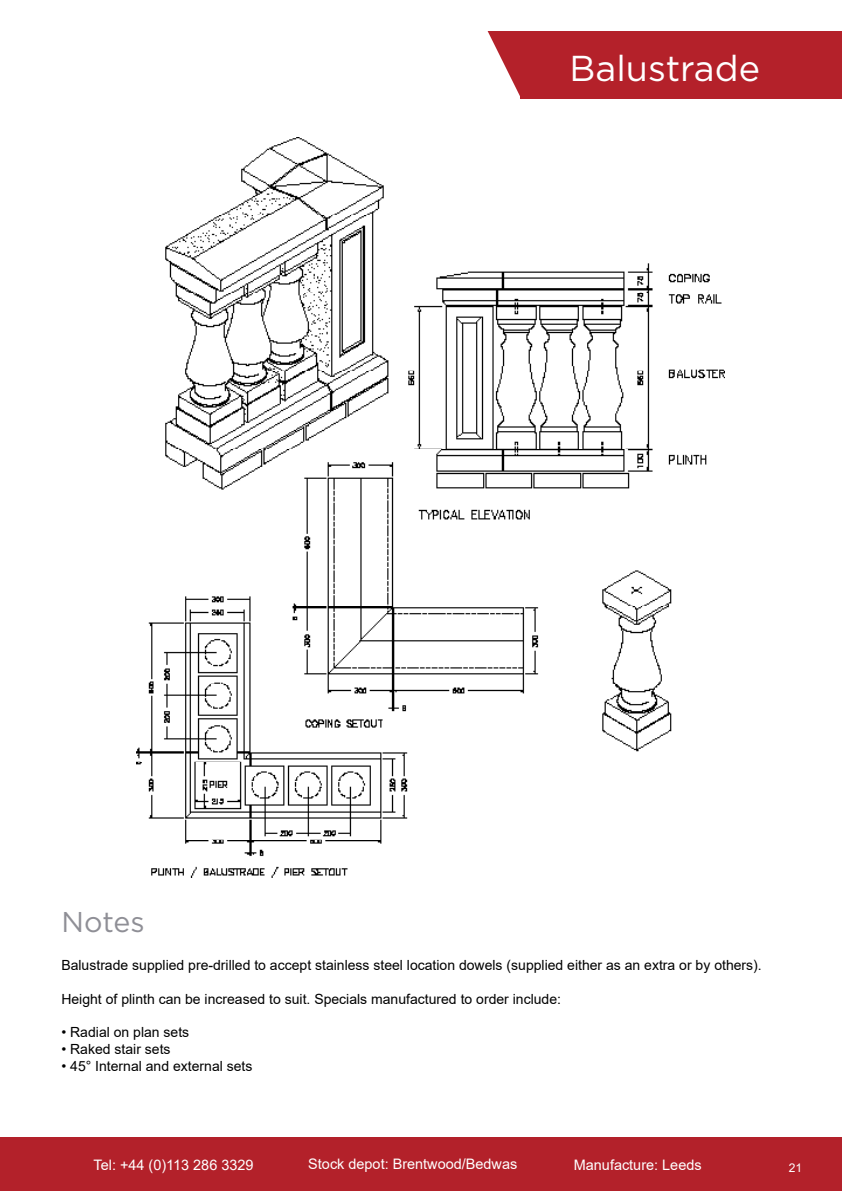
<style>
.page{position:relative;width:842px;height:1191px;background:#fff}
.page>*{position:absolute;margin:0;border:0;box-sizing:border-box;transform-origin:0 0}
.t1{font:36px "Gotham";color:#fff}
.t2{font:28.6px "Gotham";color:#8f8f96}
.t3{font:14.5px "Arial";color:#fff}
.t4{font:14px "Arial";color:#000}
.t5{font:12px "Arial";color:#fff}
</style>
<div class="page">
<div style="left:0;top:1137px;width:842px;height:54px;background:#b3212a"></div>
<div style="left:521px;top:31px;width:321px;height:67px;background:#b4212a"></div>
<svg style="left:488px;top:31px;width:33px;height:68px"></svg>
<img style="left:136px;top:137px;width:588px;height:740px">
<h2 class="t2" style="left:61px;top:903px;width:85px">Notes</h2>
<h1 class="t1" style="left:570px;top:45px;width:192px">Balustrade</h1>
<p class="t4" style="left:61px;top:955px;width:702px">Balustrade supplied pre-drilled to accept stainless steel location dowels (supplied either as an extra or by others).</p>
<p class="t4" style="left:61px;top:989px;width:501px">Height of plinth can be increased to suit. Specials manufactured to order include:</p>
<p class="t4" style="left:61px;top:1022px;width:129px">• Radial on plan sets</p>
<p class="t4" style="left:61px;top:1039px;width:111px">• Raked stair sets</p>
<p class="t4" style="left:61px;top:1056px;width:193px">• 45° Internal and external sets</p>
<p class="t3" style="left:94px;top:1154px;width:161px">Tel: +44 (0)113 286 3329</p>
<p class="t3" style="left:308px;top:1153px;width:210px">Stock depot: Brentwood/Bedwas</p>
<p class="t3" style="left:574px;top:1154px;width:129px">Manufacture: Leeds</p>
<p class="t5" style="left:789px;top:1159px;width:15px">21</p>
</div>
